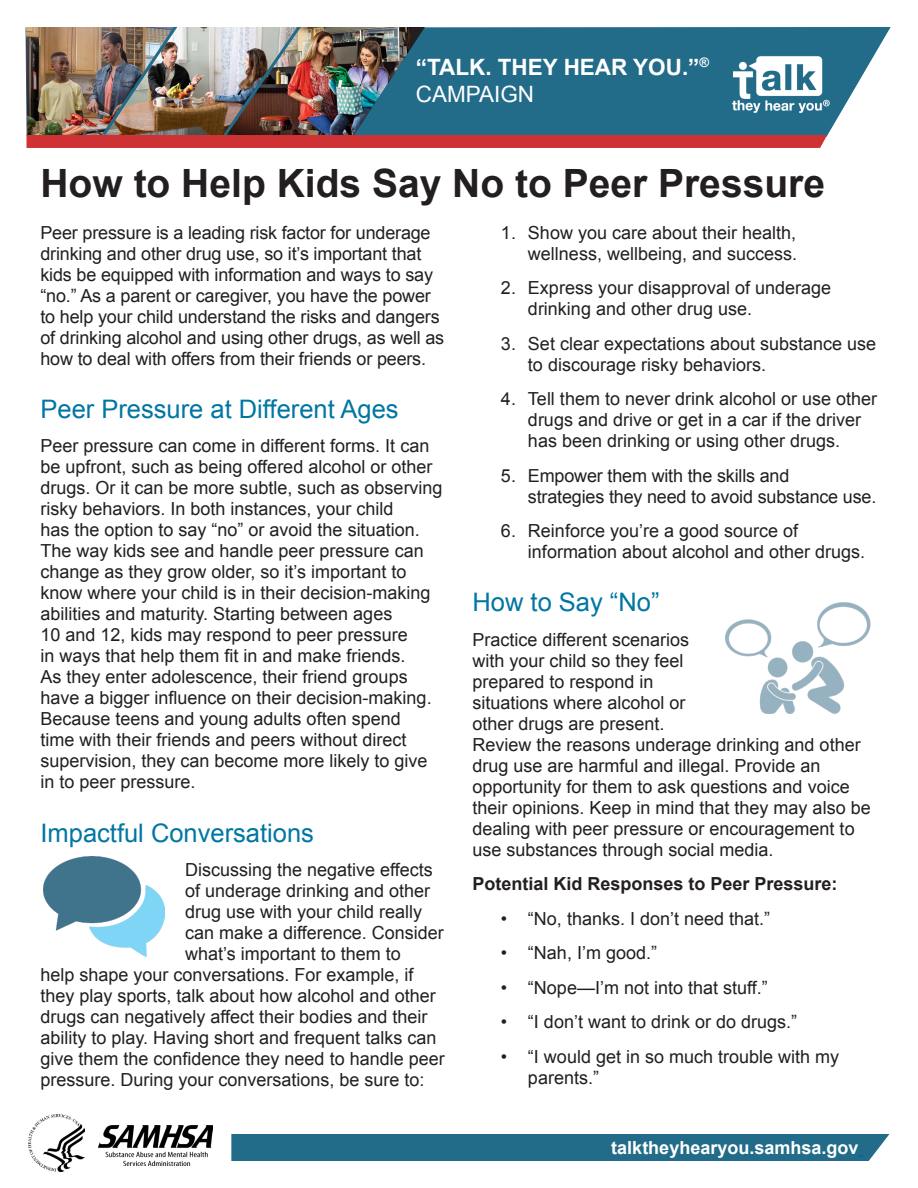
<style>
.page{position:relative;width:918px;height:1188px;background:#fff}
.page>*{position:absolute;margin:0;border:0;box-sizing:border-box;transform-origin:0 0}
.t1{font:700 39px "Arial";color:#231f20}
.t2{font:25.5px "Arial";color:#0076a3}
.t3{font:700 22.5px/27px "Arial";color:#fff}
.t4{font:18px/21px "Arial";color:#231f20}
.t5{font:700 18px "Arial";color:#231f20}
.t6{font:700 18px "Arial";color:#fff}
.s1{font-weight:400}
</style>
<div class="page">
<svg style="left:827px;top:27px;width:64px;height:109px"></svg>
<div style="left:231px;top:1134px;width:659px;height:27px;background:#226c89"></div>
<img style="left:98px;top:1125px;width:114px;height:40px">
<img style="left:29px;top:1115px;width:55px;height:56px">
<img style="left:26px;top:27px;width:801px;height:121px">
<img style="left:723px;top:43px;width:108px;height:80px">
<img style="left:44px;top:856px;width:121px;height:101px">
<img style="left:725px;top:602px;width:146px;height:112px">
<p class="t3" style="left:416px;top:54px;width:295px">“TALK. THEY HEAR YOU.”<sup>®<br></sup><span class="s1">CAMPAIGN</span></p>
<h1 class="t1" style="left:40px;top:157px;width:786px">How to Help Kids Say No to Peer Pressure</h1>
<p class="t4" style="left:40px;top:222px;width:405px">Peer pressure is a leading risk factor for underage drinking and other drug use, so it’s important that kids be equipped with information and ways to say “no.” As a parent or caregiver, you have the power to help your child understand the risks and dangers of drinking alcohol and using other drugs, as well as how to deal with offers from their friends or peers.</p>
<h2 class="t2" style="left:40px;top:392px;width:360px">Peer Pressure at Different Ages</h2>
<p class="t4" style="left:40px;top:436px;width:404px">Peer pressure can come in different forms. It can be upfront, such as being offered alcohol or other drugs. Or it can be more subtle, such as observing risky behaviors. In both instances, your child<br>has the option to say “no” or avoid the situation.<br>The way kids see and handle peer pressure can change as they grow older, so it’s important to know where your child is in their decision-making abilities and maturity. Starting between ages<br>10 and 12, kids may respond to peer pressure<br>in ways that help them fit in and make friends.<br>As they enter adolescence, their friend groups have a bigger influence on their decision-making.<br>Because teens and young adults often spend<br>time with their friends and peers without direct supervision, they can become more likely to give in to peer pressure.</p>
<h2 class="t2" style="left:40px;top:816px;width:275px">Impactful Conversations</h2>
<p class="t4" style="left:185px;top:860px;width:249px">Discussing the negative effects</p>
<p class="t4" style="left:185px;top:881px;width:247px">of underage drinking and other</p>
<p class="t4" style="left:185px;top:902px;width:239px">drug use with your child really</p>
<p class="t4" style="left:185px;top:923px;width:260px">can make a difference. Consider</p>
<p class="t4" style="left:185px;top:944px;width:217px">what’s important to them to</p>
<p class="t4" style="left:40px;top:965px;width:375px">help shape your conversations. For example, if</p>
<p class="t4" style="left:40px;top:986px;width:397px">they play sports, talk about how alcohol and other</p>
<p class="t4" style="left:40px;top:1007px;width:388px">drugs can negatively affect their bodies and their</p>
<p class="t4" style="left:40px;top:1028px;width:397px">ability to play. Having short and frequent talks can</p>
<p class="t4" style="left:40px;top:1049px;width:406px">give them the confidence they need to handle peer</p>
<p class="t4" style="left:40px;top:1070px;width:386px">pressure. During your conversations, be sure to:</p>
<p class="t4" style="left:501px;top:222px;width:298px;text-align:right">1. Show you care about their health, wellness, wellbeing, and success.</p>
<p class="t4" style="left:528px;top:278px;width:305px;text-indent:-27px">2. Express your disapproval of underage drinking and other drug use.</p>
<p class="t4" style="left:528px;top:333px;width:350px;text-indent:-27px">3. Set clear expectations about substance use to discourage risky behaviors.</p>
<p class="t4" style="left:528px;top:389px;width:351px;text-indent:-27px">4. Tell them to never drink alcohol or use other drugs and drive or get in a car if the driver has been drinking or using other drugs.</p>
<p class="t4" style="left:528px;top:465px;width:350px;text-indent:-27px">5. Empower them with the skills and<br>strategies they need to avoid substance use.</p>
<p class="t4" style="left:528px;top:521px;width:339px;text-indent:-27px">6. Reinforce you’re a good source of information about alcohol and other drugs.</p>
<h2 class="t2" style="left:472px;top:586px;width:189px">How to Say “No”</h2>
<p class="t4" style="left:472px;top:629px;width:400px">Practice different scenarios<br>with your child so they feel<br>prepared to respond in<br>situations where alcohol or<br>other drugs are present.<br>Review the reasons underage drinking and other drug use are harmful and illegal. Provide an opportunity for them to ask questions and voice their opinions. Keep in mind that they may also be dealing with peer pressure or encouragement to use substances through social media.</p>
<h3 class="t5" style="left:472px;top:872px;width:367px">Potential Kid Responses to Peer Pressure:</h3>
<p class="t4" style="left:501px;top:908px;width:271px">• “No, thanks. I don’t need that.”</p>
<p class="t4" style="left:501px;top:943px;width:158px">• “Nah, I’m good.”</p>
<p class="t4" style="left:501px;top:977px;width:268px">• “Nope—I’m not into that stuff.”</p>
<p class="t4" style="left:501px;top:1012px;width:298px">• “I don’t want to drink or do drugs.”</p>
<p class="t4" style="left:528px;top:1046px;width:313px;text-indent:-27px">• “I would get in so much trouble with my parents.”</p>
<p class="t6" style="left:611px;top:1136px;width:249px">talktheyhearyou.samhsa.gov</p>
</div>
